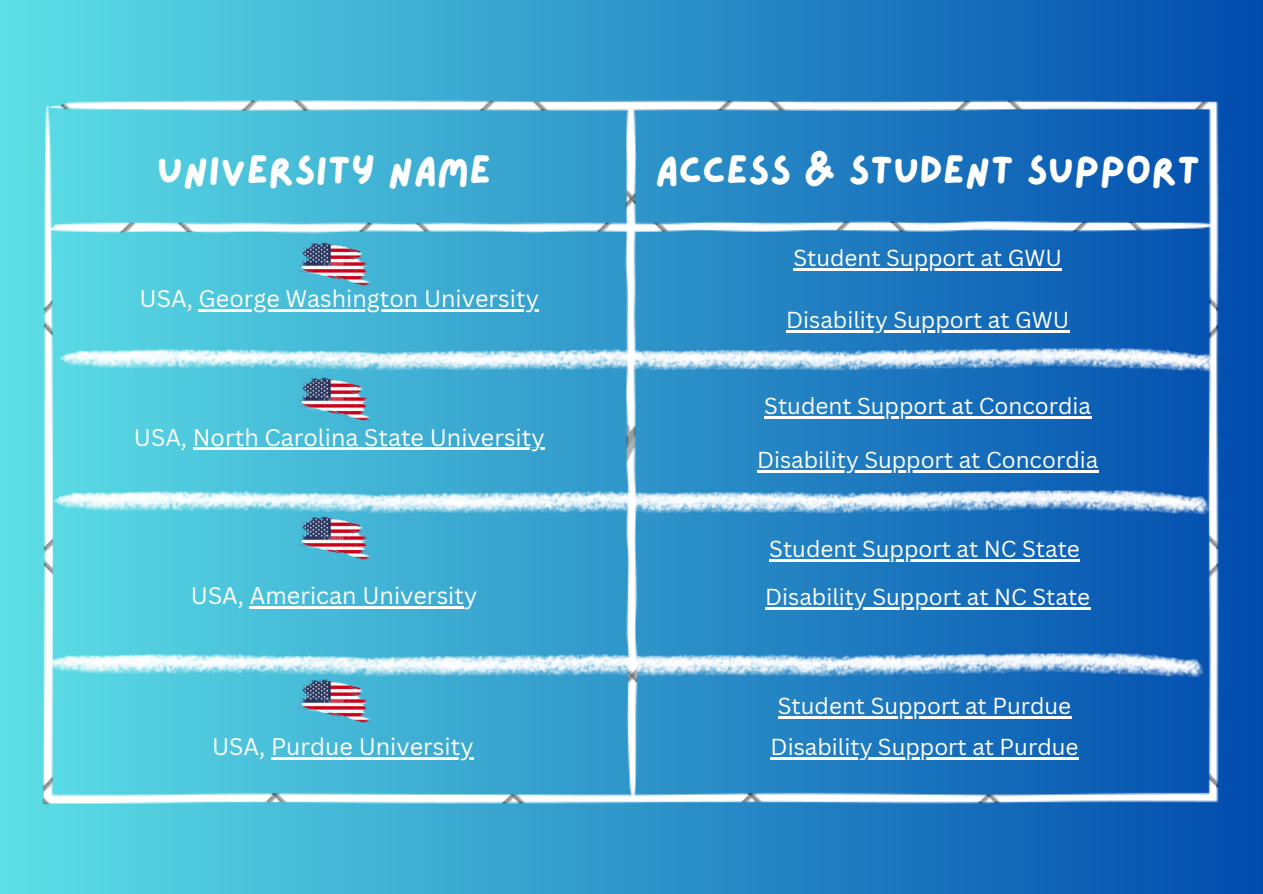
<style>
.page{position:relative;width:1263px;height:894px;background:#fff}
.page>*{position:absolute;margin:0;border:0;box-sizing:border-box;transform-origin:0 0}
.t1{font:40.5px "Lazydog";color:#fff}
.t2{font:23.4px "Canva Sans";color:#fff}
.t3{font:22.5px "Canva Sans";color:#fff}
</style>
<div class="page">
<div style="left:0;top:0;width:1263px;height:893px;background:linear-gradient(to right,#5de0e6,#014bad)"></div>
<img style="left:35px;top:69px;width:1192px;height:735px">
<svg style="left:36px;top:347px;width:1204px;height:26px"></svg>
<svg style="left:29px;top:489px;width:1205px;height:26px"></svg>
<svg style="left:23px;top:652px;width:1204px;height:26px"></svg>
<img style="left:298px;top:516px;width:73px;height:43px">
<hr style="left:793px;top:269px;width:269px;height:2px;background:#fff">
<hr style="left:786px;top:330px;width:283px;height:2px;background:#fff">
<hr style="left:764px;top:416px;width:327px;height:2px;background:#fff">
<hr style="left:757px;top:470px;width:342px;height:2px;background:#fff">
<hr style="left:250px;top:606px;width:214px;height:2px;background:#fff">
<hr style="left:769px;top:558px;width:311px;height:3px;background:#fff">
<hr style="left:765px;top:607px;width:325px;height:2px;background:#fff">
<hr style="left:271px;top:757px;width:203px;height:2px;background:#fff">
<hr style="left:778px;top:716px;width:293px;height:2px;background:#fff">
<hr style="left:771px;top:756px;width:308px;height:2px;background:#fff">
<hr style="left:199px;top:309px;width:340px;height:2px;background:#fff">
<hr style="left:193px;top:447px;width:352px;height:3px;background:#fff">
<img style="left:298px;top:679px;width:73px;height:43px">
<img style="left:298px;top:242px;width:73px;height:43px">
<img style="left:298px;top:377px;width:73px;height:43px">
<p class="t1" style="left:157px;top:150px;width:336px">UNIVERSITY NAME</p>
<p class="t1" style="left:655px;top:150px;width:547px">ACCESS &amp; STUDENT SUPPORT</p>
<p class="t2" style="left:140px;top:282px;width:401px">USA, George Washington University</p>
<p class="t2" style="left:134px;top:420px;width:412px">USA, North Carolina State University</p>
<p class="t2" style="left:191px;top:579px;width:288px">USA, American University</p>
<p class="t2" style="left:212px;top:730px;width:263px">USA, Purdue University</p>
<p class="t3" style="left:793px;top:242px;width:270px">Student Support at GWU</p>
<p class="t3" style="left:786px;top:304px;width:285px">Disability Support at GWU</p>
<p class="t3" style="left:764px;top:390px;width:328px">Student Support at Concordia</p>
<p class="t3" style="left:757px;top:444px;width:343px">Disability Support at Concordia</p>
<p class="t3" style="left:769px;top:532px;width:312px">Student Support at NC State</p>
<h1 class="t3" style="left:765px;top:581px;width:327px">Disability Support at NC State</h1>
<p class="t3" style="left:778px;top:689px;width:295px">Student Support at Purdue</p>
<p class="t3" style="left:771px;top:730px;width:309px">Disability Support at Purdue</p>
</div>
